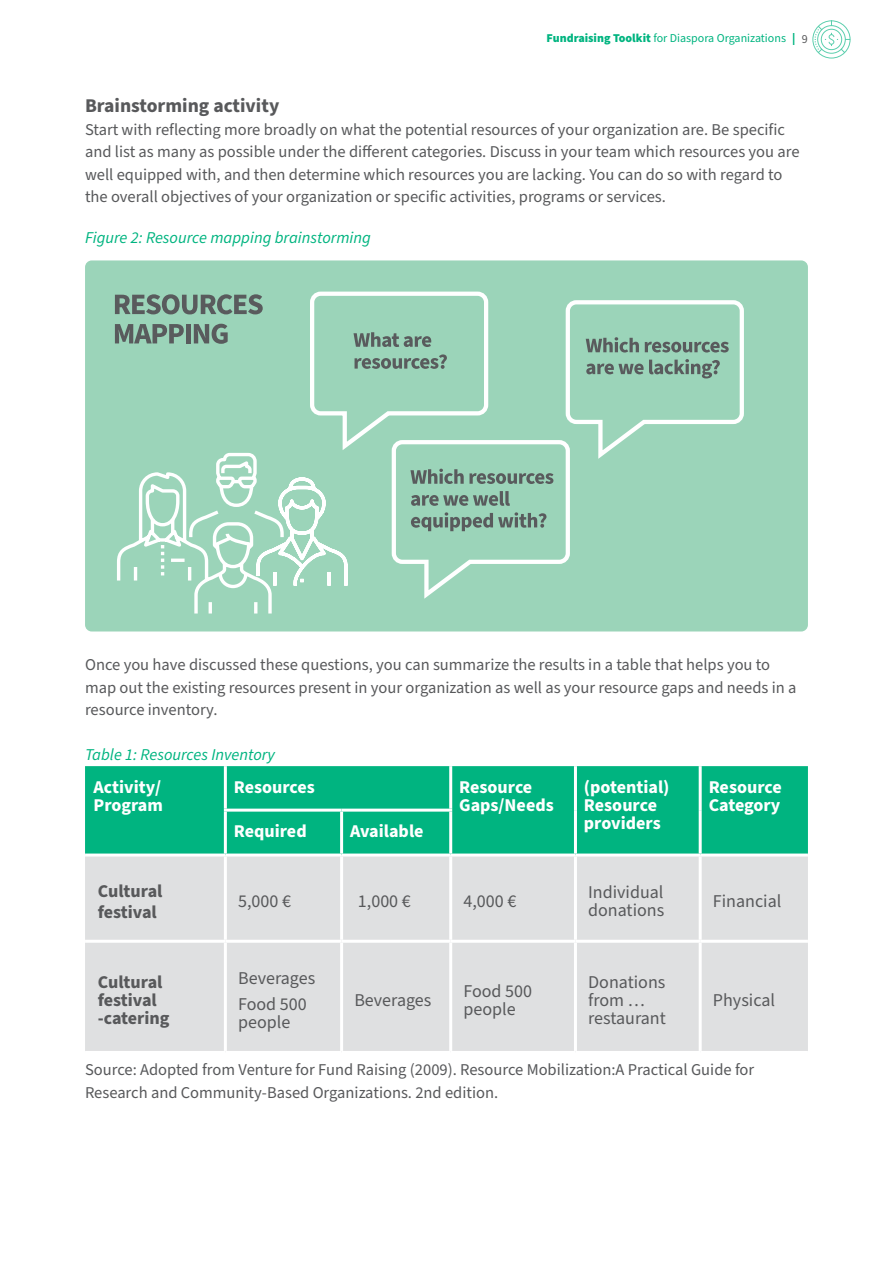
<style>
.page{position:relative;width:893px;height:1263px;background:#fff}
.page>*{position:absolute;margin:0;border:0;box-sizing:border-box;transform-origin:0 0}
.t1{font:700 19.5px "Source Sans Pro";color:#58595b}
.t2{font:18px/18px "Source Sans Pro";color:#58595b}
.t3{font:700 18px/18px "Source Sans Pro";color:#fff}
.t4{font:700 18px/18px "Source Sans Pro";color:#58595b}
.t5{font:16.5px/22.5px "Source Sans Pro";color:#58595b}
.t6{font:italic 16.5px "Source Sans Pro";color:#00b480}
.t7{font:12px "Source Sans Pro";color:#00b480}
.s1{font-weight:900}
.s2{color:#58595b}
</style>
<div class="page">
<div style="left:85px;top:766px;width:723px;height:87px;background:#00b480"></div>
<div style="left:85px;top:856px;width:723px;height:195px;background:#dfe0e1"></div>
<hr style="left:224px;top:809px;width:118px;height:3px;background:#fff">
<hr style="left:342px;top:809px;width:110px;height:3px;background:#fff">
<hr style="left:224px;top:766px;width:3px;height:43px;background:#fff">
<hr style="left:449px;top:766px;width:3px;height:43px;background:#fff">
<hr style="left:574px;top:766px;width:3px;height:44px;background:#fff">
<hr style="left:224px;top:812px;width:3px;height:41px;background:#fff">
<hr style="left:340px;top:812px;width:3px;height:41px;background:#fff">
<hr style="left:449px;top:812px;width:3px;height:41px;background:#fff">
<hr style="left:574px;top:810px;width:3px;height:43px;background:#fff">
<hr style="left:699px;top:856px;width:3px;height:84px;background:#fff">
<hr style="left:699px;top:766px;width:3px;height:44px;background:#fff">
<hr style="left:699px;top:810px;width:3px;height:43px;background:#fff">
<hr style="left:699px;top:943px;width:3px;height:108px;background:#fff">
<hr style="left:224px;top:856px;width:3px;height:84px;background:#fff">
<hr style="left:340px;top:856px;width:3px;height:84px;background:#fff">
<hr style="left:449px;top:856px;width:3px;height:84px;background:#fff">
<hr style="left:574px;top:856px;width:3px;height:84px;background:#fff">
<hr style="left:85px;top:940px;width:140px;height:3px;background:#fff">
<hr style="left:225px;top:940px;width:117px;height:3px;background:#fff">
<hr style="left:224px;top:943px;width:3px;height:108px;background:#fff">
<hr style="left:342px;top:940px;width:109px;height:3px;background:#fff">
<hr style="left:340px;top:943px;width:3px;height:108px;background:#fff">
<hr style="left:451px;top:940px;width:124px;height:3px;background:#fff">
<hr style="left:449px;top:943px;width:3px;height:108px;background:#fff">
<hr style="left:575px;top:940px;width:125px;height:3px;background:#fff">
<hr style="left:574px;top:943px;width:3px;height:108px;background:#fff">
<hr style="left:700px;top:940px;width:108px;height:3px;background:#fff">
<div style="left:85px;top:260px;width:723px;height:371px;background:#9bd4b9;border-radius:7px"></div>
<svg style="left:310px;top:291px;width:434px;height:308px"></svg>
<svg style="left:117px;top:451px;width:232px;height:163px"></svg>
<svg style="left:115px;top:294px;width:148px;height:20px"></svg>
<svg style="left:115px;top:324px;width:69px;height:19px"></svg>
<div style="left:186px;top:324px;width:5px;height:19px;background:#595b5d"></div>
<svg style="left:194px;top:324px;width:34px;height:20px"></svg>
<svg style="left:812px;top:20px;width:39px;height:39px"></svg>
<p class="t7" style="left:547px;top:30px;width:263px"><span class="s1">Fundraising Toolkit</span> for Diaspora Organizations <span class="s1">|</span> <span class="s2">9</span></p>
<p class="t1" style="left:85px;top:92px;width:196px">Brainstorming activity</p>
<p class="t5" style="left:85px;top:118px;width:716px">Start with reflecting more broadly on what the potential resources of your organization are. Be specific and list as many as possible under the different categories. Discuss in your team which resources you are well equipped with, and then determine which resources you are lacking. You can do so with regard to the overall objectives of your organization or specific activities, programs or services.</p>
<p class="t6" style="left:85px;top:226px;width:287px">Figure 2: Resource mapping brainstorming</p>
<p class="t5" style="left:85px;top:654px;width:713px">Once you have discussed these questions, you can summarize the results in a table that helps you to map out the existing resources present in your organization as well as your resource gaps and needs in a resource inventory.</p>
<p class="t6" style="left:85px;top:744px;width:191px">Table 1: Resources Inventory</p>
<p class="t3" style="left:94px;top:778px;width:71px">Activity/<br>Program</p>
<p class="t3" style="left:234px;top:778px;width:83px">Resources</p>
<p class="t3" style="left:459px;top:778px;width:96px">Resource<br>Gaps/Needs</p>
<p class="t3" style="left:584px;top:778px;width:87px">(potential)<br>Resource providers</p>
<p class="t3" style="left:709px;top:778px;width:75px">Resource<br>Category</p>
<p class="t3" style="left:234px;top:822px;width:74px">Required</p>
<p class="t3" style="left:350px;top:822px;width:75px">Available</p>
<p class="t4" style="left:98px;top:881px;width:66px;line-height:20.5px">Cultural festival</p>
<p class="t2" style="left:238px;top:893px;width:54px">5,000 €</p>
<p class="t2" style="left:358px;top:893px;width:54px">1,000 €</p>
<p class="t2" style="left:463px;top:893px;width:54px">4,000 €</p>
<p class="t2" style="left:588px;top:884px;width:78px">Individual donations</p>
<p class="t2" style="left:713px;top:893px;width:70px">Financial</p>
<p class="t4" style="left:98px;top:973px;width:73px">Cultural festival -catering</p>
<p class="t2" style="left:238px;top:965px;width:79px;line-height:26.5px">Beverages<br>Food 500</p>
<p class="t2" style="left:238px;top:1014px;width:54px">people</p>
<p class="t2" style="left:354px;top:992px;width:79px">Beverages</p>
<p class="t2" style="left:463px;top:983px;width:70px">Food 500 people</p>
<p class="t2" style="left:588px;top:974px;width:79px">Donations from … restaurant</p>
<p class="t2" style="left:713px;top:992px;width:64px">Physical</p>
<p class="t5" style="left:85px;top:1059px;width:671px">Source: Adopted from Venture for Fund Raising (2009). Resource Mobilization:A Practical Guide for<br>Research and Community-Based Organizations. 2nd edition.</p>
</div>
